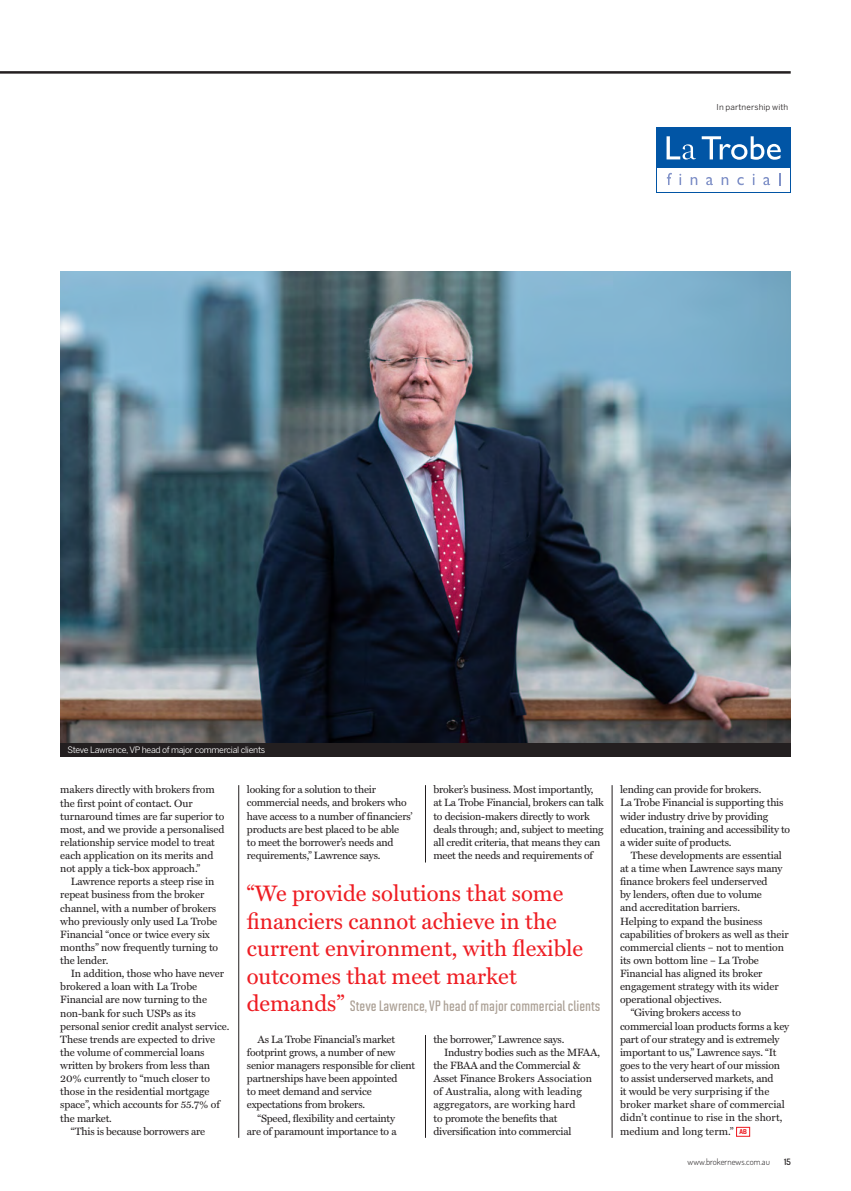
<style>
.page{position:relative;width:851px;height:1191px;background:#fff}
.page>*{position:absolute;margin:0;border:0;box-sizing:border-box;transform-origin:0 0}
.Pullquote_CAPTION{font:22.5px/27.5px "Miller Text";color:#ee1d23}
.Pullquote_CAPTION-2{font:600 15px "Solano Gothic MVB";color:#aba095}
.Body_Copy{font:10.62px/13.1px "Miller Text";letter-spacing:-.01em;color:#231f20}
.t1{font:8.75px "Benton Sans";letter-spacing:-.035em;color:#fff}
.t2{font:300 8.75px "Dosis";color:#231f20}
.t3{font:600 8.75px "Dosis";color:#231f20}
.Body_Copy__para1{font:8.12px "Benton Sans";letter-spacing:.015em;color:#231f20}
.Body_Copy__para1-2{font:500 6.12px "Titling Gothic FB Cond";color:#ee1d23}
.s1{font-family:"Miller Text";font-weight:400;font-size:22.5px;color:#ee1d23}
</style>
<div class="page">
<hr style="left:238px;top:785px;width:1px;height:352px;background:#231f20">
<hr style="left:611px;top:785px;width:1px;height:352px;background:#231f20">
<hr style="left:0;top:71px;width:790px;height:3px;background:#231f20">
<hr style="left:425px;top:1035px;width:1px;height:102px;background:#231f20">
<hr style="left:425px;top:785px;width:1px;height:77px;background:#231f20">
<div style="left:736px;top:1126px;width:14px;height:10px;border:1px solid #ee1d23"></div>
<img style="left:60px;top:271px;width:730px;height:472px">
<div style="left:60px;top:743px;width:730px;height:13px;background:#231f20"></div>
<div style="left:656px;top:127px;width:134px;height:66px;background:#0155a5"></div>
<div style="left:657px;top:168px;width:132px;height:24px;background:#fff"></div>
<svg style="left:666px;top:173px;width:5px;height:12px"></svg>
<svg style="left:679px;top:174px;width:2px;height:11px"></svg>
<svg style="left:690px;top:177px;width:7px;height:8px"></svg>
<svg style="left:706px;top:177px;width:6px;height:8px"></svg>
<svg style="left:721px;top:177px;width:7px;height:8px"></svg>
<svg style="left:737px;top:177px;width:6px;height:8px"></svg>
<svg style="left:752px;top:174px;width:2px;height:11px"></svg>
<svg style="left:763px;top:177px;width:7px;height:8px"></svg>
<svg style="left:779px;top:173px;width:1px;height:12px"></svg>
<svg style="left:701px;top:136px;width:79px;height:24px"></svg>
<svg style="left:666px;top:136px;width:29px;height:23px"></svg>
<p class="Body_Copy__para1" style="left:716px;top:102px;width:73px">In partnership with</p>
<p class="t1" style="left:67px;top:744px;width:199px">Steve Lawrence, VP head of major commercial clients</p>
<p class="Body_Copy" style="left:60px;top:783px;width:166px">makers directly with brokers from the first point of contact. Our turnaround times are far superior to most, and we provide a personalised relationship service model to treat each application on its merits and not apply a tick-box approach.”</p>
<p class="Body_Copy" style="left:60px;top:875px;width:159px;text-indent:11px">Lawrence reports a steep rise in repeat business from the broker channel, with a number of brokers who previously only used La Trobe<br>Financial “once or twice every six months” now frequently turning to the lender.</p>
<p class="Body_Copy" style="left:60px;top:967px;width:170px;text-indent:11px">In addition, those who have never brokered a loan with La Trobe<br>Financial are now turning to the non-bank for such USPs as its personal senior credit analyst service.<br>These trends are expected to drive the volume of commercial loans written by brokers from less than<br>20% currently to “much closer to those in the residential mortgage space”, which accounts for 55.7% of the market.</p>
<p class="Body_Copy" style="left:71px;top:1124px;width:136px">“This is because borrowers are</p>
<p class="Body_Copy" style="left:247px;top:783px;width:167px">looking for a solution to their commercial needs, and brokers who have access to a number of financiers’ products are best placed to be able<br>to meet the borrower’s needs and requirements,” Lawrence says.</p>
<p class="Body_Copy" style="left:433px;top:783px;width:172px">broker’s business. Most importantly, at La Trobe Financial, brokers can talk to decision-makers directly to work deals through; and, subject to meeting all credit criteria, that means they can meet the needs and requirements of</p>
<p class="Pullquote_CAPTION" style="left:247px;top:880px;width:338px">“We provide solutions that some financiers cannot achieve in the current environment, with flexible outcomes that meet market</p>
<p class="Pullquote_CAPTION-2" style="left:247px;top:997px;width:355px"><span class="s1">demands”</span> Steve Lawrence, VP head of major commercial clients</p>
<p class="Body_Copy" style="left:247px;top:1032px;width:170px;text-indent:11px">As La Trobe Financial’s market footprint grows, a number of new senior managers responsible for client partnerships have been appointed<br>to meet demand and service expectations from brokers.</p>
<p class="Body_Copy" style="left:247px;top:1111px;width:151px;text-align:right">“Speed, flexibility and certainty are of paramount importance to a</p>
<p class="Body_Copy" style="left:433px;top:1032px;width:132px">the borrower,” Lawrence says.</p>
<p class="Body_Copy" style="left:433px;top:1046px;width:168px;text-indent:11px">Industry bodies such as the MFAA, the FBAA and the Commercial &amp;<br>Asset Finance Brokers Association of Australia, along with leading aggregators, are working hard<br>to promote the benefits that diversification into commercial</p>
<p class="Body_Copy" style="left:620px;top:783px;width:172px">lending can provide for brokers.<br>La Trobe Financial is supporting this wider industry drive by providing education, training and accessibility to a wider suite of products.</p>
<p class="Body_Copy" style="left:620px;top:849px;width:170px;text-indent:11px">These developments are essential at a time when Lawrence says many finance brokers feel underserved<br>by lenders, often due to volume<br>and accreditation barriers.<br>Helping to expand the business capabilities of brokers as well as their commercial clients – not to mention its own bottom line – La Trobe<br>Financial has aligned its broker engagement strategy with its wider operational objectives.</p>
<p class="Body_Copy" style="left:620px;top:1006px;width:171px;text-indent:11px">“Giving brokers access to commercial loan products forms a key part of our strategy and is extremely important to us,” Lawrence says. “It goes to the very heart of our mission to assist underserved markets, and<br>it would be very surprising if the broker market share of commercial didn’t continue to rise in the short, medium and long term.”</p>
<p class="Body_Copy__para1-2" style="left:739px;top:1128px;width:9px">AB</p>
<p class="t2" style="left:687px;top:1156px;width:84px">www.brokernews.com.au</p>
<p class="t3" style="left:783px;top:1156px;width:8px">15</p>
</div>
